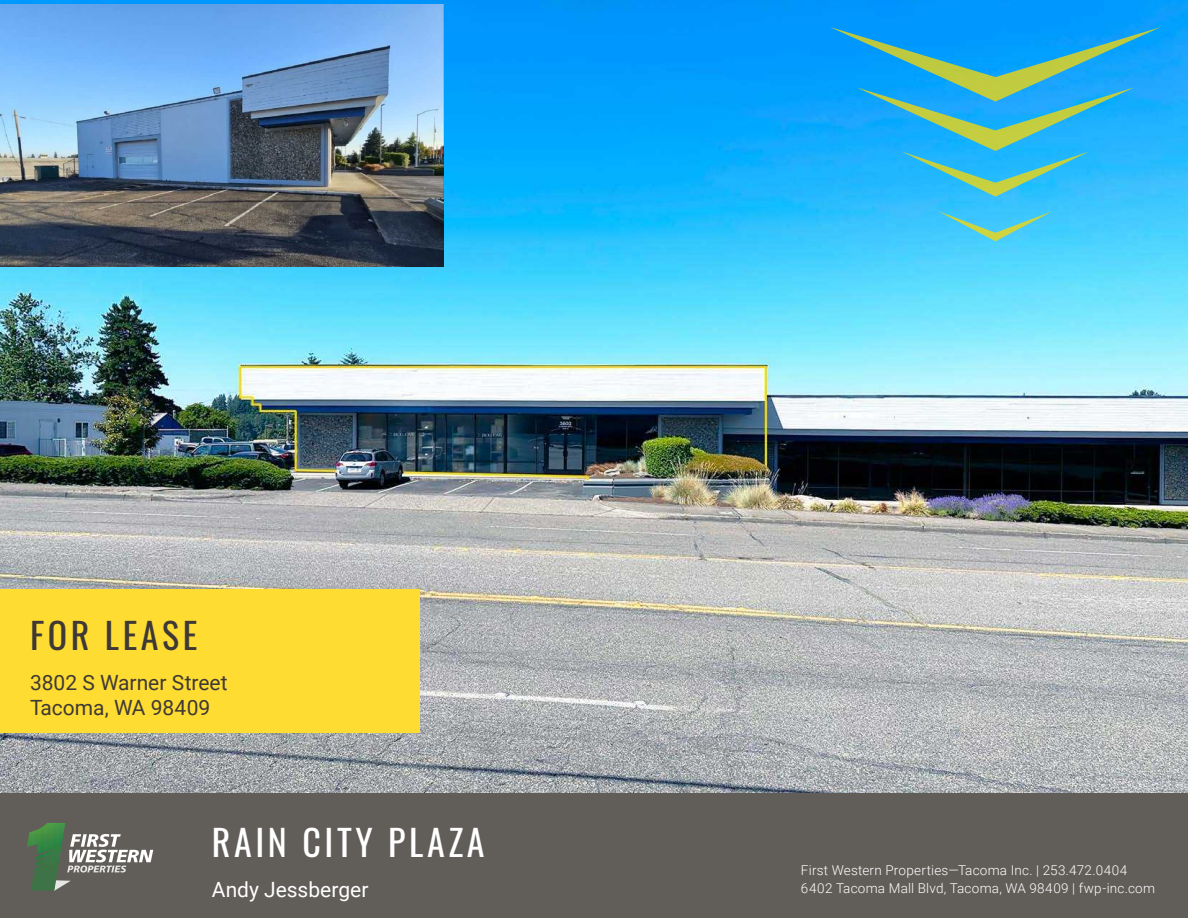
<style>
.page{position:relative;width:1188px;height:918px;background:#fff}
.page>*{position:absolute;margin:0;border:0;box-sizing:border-box;transform-origin:0 0}
.t1{font:36px "Oswald";letter-spacing:.1em;color:#fff}
.t2{font:36px "Oswald";letter-spacing:.1em;color:#3e3935}
.t3{font:21px/25.2px "Roboto";color:#3e3935}
.t4{font:21px "Roboto";color:#fff}
.t5{font:300 13.5px/18px "Roboto";letter-spacing:.02em;color:#fff}
</style>
<div class="page">
<img style="left:0;top:0;width:1188px;height:793px">
<div style="left:0;top:590px;width:419px;height:143px;background:#ffdc32"></div>
<div style="left:0;top:793px;width:1188px;height:125px;background:#615d59"></div>
<svg style="left:830px;top:27px;width:331px;height:170px;background:#2fafe2"></svg>
<svg style="left:938px;top:211px;width:115px;height:30px;background:#53cae3"></svg>
<svg style="left:65px;top:880px;width:6px;height:4px"></svg>
<svg style="left:67px;top:834px;width:86px;height:39px"></svg>
<img style="left:27px;top:823px;width:38px;height:68px">
<img style="left:0;top:5px;width:443px;height:261px">
<h1 class="t2" style="left:30px;top:604px;width:169px">FOR LEASE</h1>
<h2 class="t3" style="left:30px;top:669px;width:199px">3802 S Warner Street<br>Tacoma, WA 98409</h2>
<h1 class="t1" style="left:212px;top:811px;width:274px">RAIN CITY PLAZA</h1>
<h2 class="t4" style="left:212px;top:875px;width:158px">Andy Jessberger</h2>
<p class="t5" style="left:801px;top:861px;width:356px">First Western Properties—Tacoma Inc. | 253.472.0404<br>6402 Tacoma Mall Blvd, Tacoma, WA 98409 | fwp-inc.com</p>
</div>
